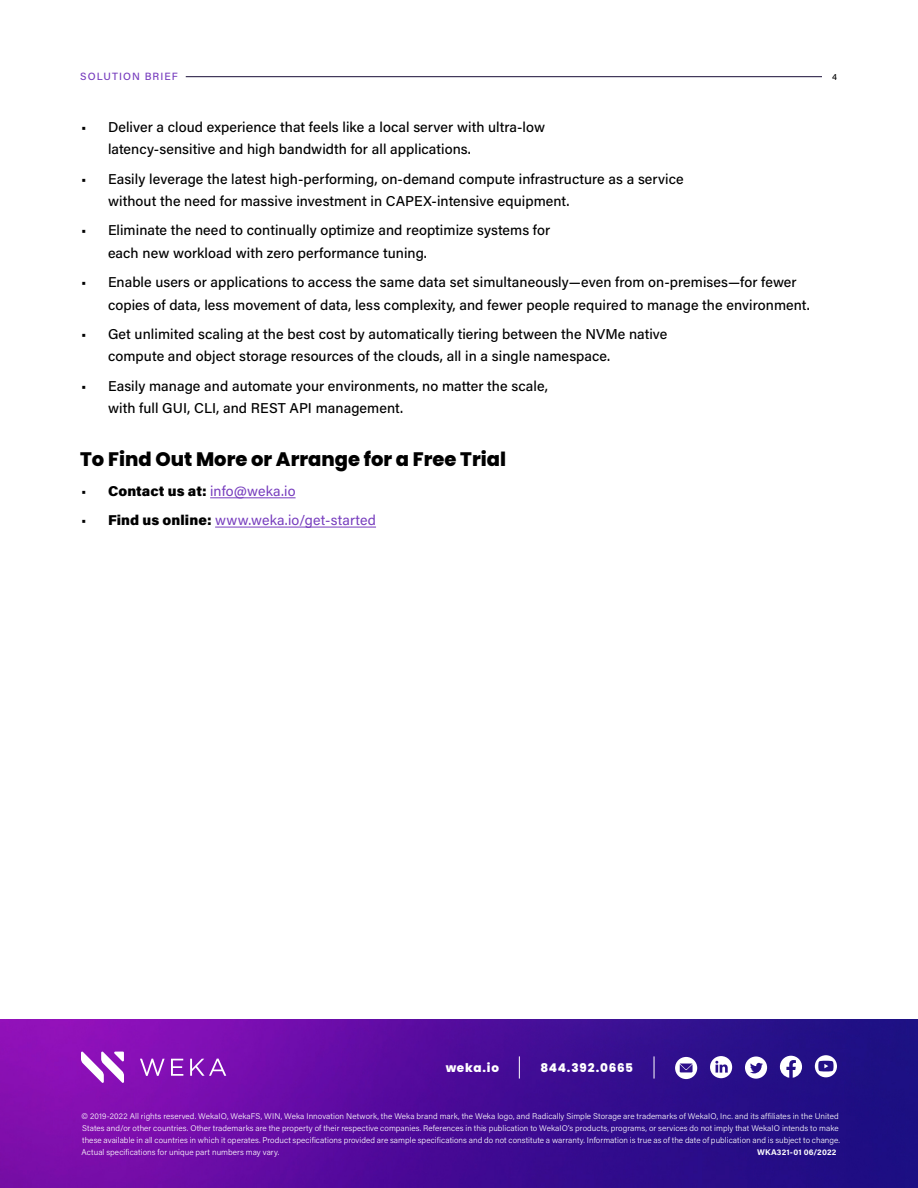
<style>
.page{position:relative;width:918px;height:1188px;background:#fff}
.page>*{position:absolute;margin:0;border:0;box-sizing:border-box;transform-origin:0 0}
.t1{font:800 19.5px "Poppins";color:#000}
.t2{font:500 14.25px/22.5px "Acumin Pro";letter-spacing:.005em;color:#000}
.t3{font:14.25px "Acumin Pro";letter-spacing:.01em;color:#773dbe}
.t4{font:900 14.25px "Acumin Pro";color:#000}
.t5{font:800 12px "Poppins";letter-spacing:.06em;color:#fff}
.t6{font:500 10.5px "Acumin Pro";letter-spacing:.1em;color:#773dbe}
.t7{font:500 9px "Acumin Pro";color:#000}
.t8{font:300 8.25px/12px "Acumin Pro";letter-spacing:.01em;color:#fff}
.t9{font:700 8.25px "Acumin Pro";letter-spacing:.02em;color:#fff}
.s1{font-weight:500}
.s2{font-weight:400;color:#773dbe}
.s3{font-weight:500;color:#000}
.s4{font-weight:900;color:#000}
</style>
<div class="page">
<hr style="left:186px;top:76px;width:636px;height:1px;background:#180d36">
<img style="left:0;top:1019px;width:918px;height:169px">
<svg style="left:81px;top:1051px;width:43px;height:32px"></svg>
<svg style="left:140px;top:1059px;width:86px;height:17px"></svg>
<svg style="left:519px;top:1056px;width:1px;height:23px"></svg>
<svg style="left:654px;top:1056px;width:1px;height:23px"></svg>
<svg style="left:675px;top:1057px;width:22px;height:22px"></svg>
<svg style="left:815px;top:1055px;width:22px;height:22px"></svg>
<svg style="left:745px;top:1057px;width:22px;height:22px"></svg>
<svg style="left:710px;top:1056px;width:22px;height:22px"></svg>
<svg style="left:780px;top:1056px;width:22px;height:22px"></svg>
<hr style="left:210px;top:497px;width:86px;height:1px;background:#773dbe">
<hr style="left:215px;top:527px;width:161px;height:1px;background:#773dbe">
<p class="t6" style="left:80px;top:69px;width:99px">SOLUTION BRIEF</p>
<p class="t7" style="left:832px;top:70px;width:6px">4</p>
<p class="t2" style="left:108px;top:115px;width:439px;text-indent:-27px">• Deliver a cloud experience that feels like a local server with ultra-low latency-sensitive and high bandwidth for all applications.</p>
<p class="t2" style="left:108px;top:167px;width:577px;text-indent:-27px">• Easily leverage the latest high-performing, on-demand compute infrastructure as a service without the need for massive investment in CAPEX-intensive equipment.</p>
<p class="t2" style="left:108px;top:219px;width:444px;text-indent:-27px">• Eliminate the need to continually optimize and reoptimize systems for each new workload with zero performance tuning.</p>
<p class="t2" style="left:108px;top:270px;width:703px;text-indent:-27px">• Enable users or applications to access the same data set simultaneously—even from on-premises—for fewer copies of data, less movement of data, less complexity, and fewer people required to manage the environment.</p>
<p class="t2" style="left:108px;top:322px;width:561px;text-indent:-27px">• Get unlimited scaling at the best cost by automatically tiering between the NVMe native compute and object storage resources of the clouds, all in a single namespace.</p>
<p class="t2" style="left:108px;top:374px;width:441px;text-indent:-27px">• Easily manage and automate your environments, no matter the scale, with full GUI, CLI, and REST API management.</p>
<h1 class="t1" style="left:80px;top:448px;width:427px">To Find Out More or Arrange for a Free Trial</h1>
<p class="t4" style="left:81px;top:480px;width:216px"><span class="s1">•</span> Contact us at: <span class="s2">info@weka.io</span></p>
<p class="t3" style="left:81px;top:510px;width:297px"><span class="s3">•</span> <span class="s4">Find us online:</span> www.weka.io/get-started</p>
<p class="t5" style="left:446px;top:1061px;width:55px">weka.io</p>
<p class="t5" style="left:540px;top:1061px;width:94px">844.392.0665</p>
<p class="t8" style="left:82px;top:1110px;width:760px">© 2019-2022 All rights reserved. WekaIO, WekaFS, WIN, Weka Innovation Network, the Weka brand mark, the Weka logo, and Radically Simple Storage are trademarks of WekaIO, Inc. and its affiliates in the United States and/or other countries. Other trademarks are the property of their respective companies. References in this publication to WekaIO’s products, programs, or services do not imply that WekaIO intends to make these available in all countries in which it operates. Product specifications provided are sample specifications and do not constitute a warranty. Information is true as of the date of publication and is subject to change.<br>Actual specifications for unique part numbers may vary.</p>
<p class="t9" style="left:757px;top:1146px;width:81px">WKA321-01 06/2022</p>
</div>
